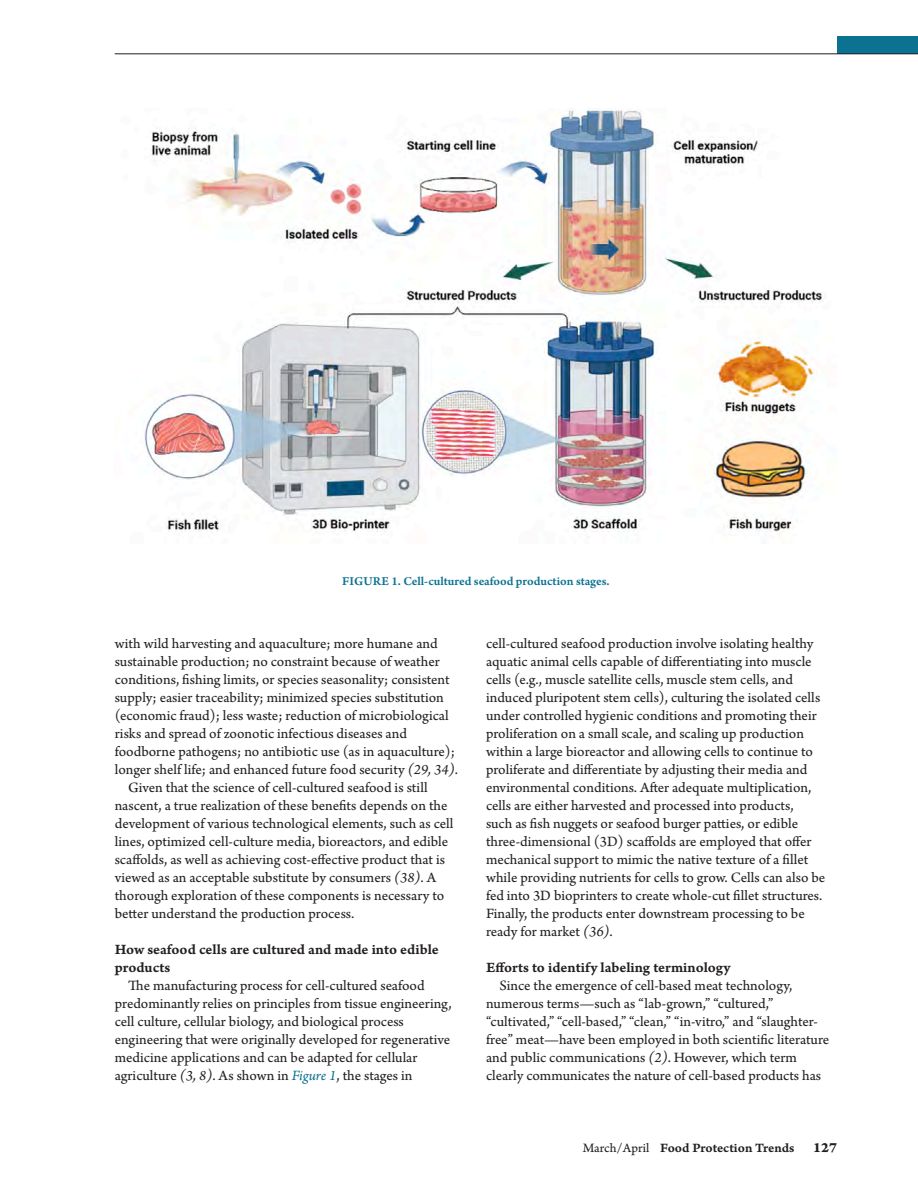
<style>
.page{position:relative;width:918px;height:1188px;background:#fff}
.page>*{position:absolute;margin:0;border:0;box-sizing:border-box;transform-origin:0 0}
.Body_Copy{font:15px/18px "Arno Pro Sm Text";color:#231f20}
.Secondary_Headers_in{font:15px/18px "Arno Pro Smbd Caption";color:#231f20}
.t1{font:13.5px "Arno Pro Smbd Caption";letter-spacing:-.005em;color:#231f20}
.Figure_Legends{font:12.75px "Arno Pro Smbd Sm Text";color:#0b7291}
.s1{font-family:"Arno Pro Italic Sm Text"}
.s2{font-family:"Arno Pro Italic Sm Text";color:#0b7291}
.s3{font-family:"Arno Pro Sm Text"}
.s4{font-family:"Arno Pro Bold Caption";font-size:15px}
</style>
<div class="page">
<div style="left:837px;top:36px;width:81px;height:18px;background:#0b7291"></div>
<hr style="left:115px;top:53px;width:803px;height:1px;background:#231f20">
<img style="left:144px;top:108px;width:678px;height:424px">
<p class="Figure_Legends" style="left:342px;top:573px;width:269px">FIGURE 1. Cell-cultured seafood production stages.</p>
<p class="Body_Copy" style="left:115px;top:635px;width:345px">with wild harvesting and aquaculture; more humane and sustainable production; no constraint because of weather conditions, fishing limits, or species seasonality; consistent supply; easier traceability; minimized species substitution (economic fraud); less waste; reduction of microbiological risks and spread of zoonotic infectious diseases and foodborne pathogens; no antibiotic use (as in aquaculture); longer shelf life; and enhanced future food security <span class="s1">(29, 34)</span>.</p>
<p class="Body_Copy" style="left:115px;top:779px;width:340px;text-indent:14px">Given that the science of cell-cultured seafood is still nascent, a true realization of these benefits depends on the development of various technological elements, such as cell lines, optimized cell-culture media, bioreactors, and edible scaffolds, as well as achieving cost-effective product that is viewed as an acceptable substitute by consumers <span class="s1">(38)</span>. A thorough exploration of these components is necessary to better understand the production process.</p>
<p class="Secondary_Headers_in" style="left:115px;top:941px;width:326px">How seafood cells are cultured and made into edible products</p>
<p class="Body_Copy" style="left:115px;top:977px;width:338px;text-indent:14px">The manufacturing process for cell-cultured seafood predominantly relies on principles from tissue engineering, cell culture, cellular biology, and biological process engineering that were originally developed for regenerative medicine applications and can be adapted for cellular agriculture <span class="s1">(3, 8)</span>. As shown in <span class="s2">Figure 1</span>, the stages in</p>
<p class="Body_Copy" style="left:486px;top:635px;width:341px">cell-cultured seafood production involve isolating healthy aquatic animal cells capable of differentiating into muscle cells (e.g., muscle satellite cells, muscle stem cells, and induced pluripotent stem cells), culturing the isolated cells under controlled hygienic conditions and promoting their proliferation on a small scale, and scaling up production within a large bioreactor and allowing cells to continue to proliferate and differentiate by adjusting their media and environmental conditions. After adequate multiplication, cells are either harvested and processed into products,<br>such as fish nuggets or seafood burger patties, or edible three-dimensional (3D) scaffolds are employed that offer mechanical support to mimic the native texture of a fillet while providing nutrients for cells to grow. Cells can also be fed into 3D bioprinters to create whole-cut fillet structures.<br>Finally, the products enter downstream processing to be ready for market <span class="s1">(36)</span>.</p>
<p class="Secondary_Headers_in" style="left:486px;top:959px;width:246px">Efforts to identify labeling terminology</p>
<p class="Body_Copy" style="left:486px;top:977px;width:345px;text-indent:14px">Since the emergence of cell-based meat technology, numerous terms—such as “lab-grown,” “cultured,” “cultivated,” “cell-based,” “clean,” “in-vitro,” and “slaughter&shy;free” meat—have been employed in both scientific literature and public communications <span class="s1">(2)</span>. However, which term clearly communicates the nature of cell-based products has</p>
<p class="t1" style="left:583px;top:1140px;width:256px"><span class="s3">March/April</span> Food Protection Trends <span class="s4">127</span></p>
</div>
